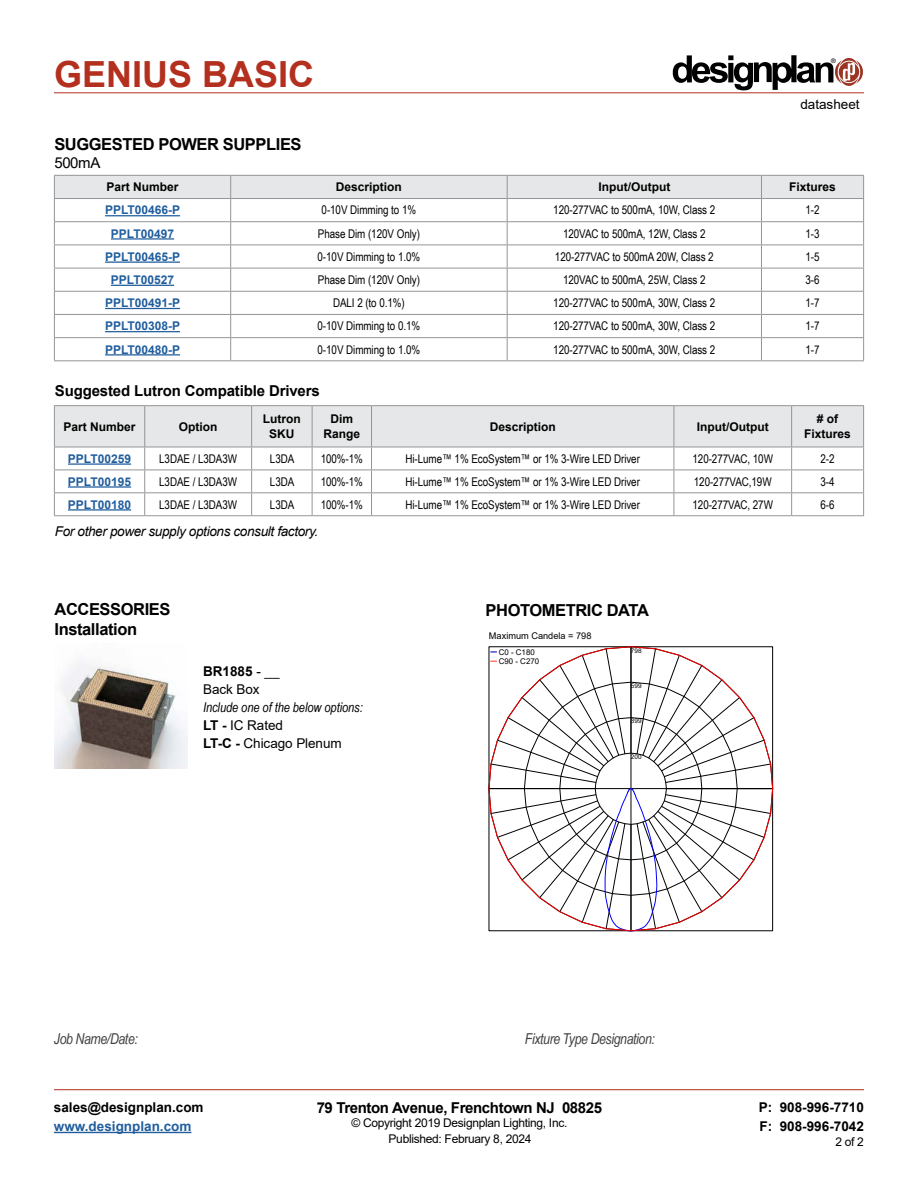
<style>
.page{position:relative;width:918px;height:1188px;background:#fff}
.page>*{position:absolute;margin:0;border:0;box-sizing:border-box;transform-origin:0 0}
.t1{font:700 36px "Arial";color:#b32f1e}
.t2{font:700 16.5px/19.8px "Arial";letter-spacing:-.025em;color:#000}
.t3{font:700 15px "Arial";letter-spacing:-.01em;color:#000}
.t4{font:italic 15px "Arial Narrow";letter-spacing:-.025em;color:#414042}
.t5{font:15px "Arial";letter-spacing:-.025em;color:#000}
.t6{font:13.5px/18px "Arial";letter-spacing:-.005em;color:#000}
.t7{font:700 13.5px/19.5px "Arial";color:#000}
.t8{font:italic 13.5px "Arial";letter-spacing:-.025em;color:#000}
.t9{font:italic 13.5px "Arial Narrow";letter-spacing:-.005em;color:#000}
.t10{font:700 13.5px "Arial";color:#215e9e}
.t11{font:12px "Arial Narrow";letter-spacing:-.005em;color:#000}
.t12{font:700 12px/15px "Arial";color:#000;text-align:center}
.t13{font:700 12px "Arial";color:#215e9e}
.t14{font:12px "Arial";letter-spacing:-.025em;color:#000}
.t15{font:9.15px "Arial";color:#000}
.t16{font:7.95px/8.9px "Arial";color:#000}
.t17{font:6.45px "Arial";letter-spacing:.005em;color:#000}
.t18{font:6.3px "Helvetica";color:#000}
.s1{font-weight:700}
.s2{font-size:13.8px}
</style>
<div class="page">
<hr style="left:54px;top:93px;width:810px;height:1px;background:#b32f1e">
<hr style="left:54px;top:1089px;width:810px;height:1px;background:#b32f1e">
<hr style="left:54px;top:1132px;width:137px;height:1px;background:#215e9e">
<svg style="left:673px;top:55px;width:190px;height:35px"></svg>
<hr style="left:54px;top:515px;width:91px;height:1px;background:#939598">
<hr style="left:145px;top:515px;width:107px;height:1px;background:#939598">
<hr style="left:252px;top:515px;width:60px;height:1px;background:#939598">
<hr style="left:312px;top:515px;width:60px;height:1px;background:#939598">
<hr style="left:372px;top:515px;width:302px;height:1px;background:#939598">
<hr style="left:674px;top:515px;width:118px;height:1px;background:#939598">
<hr style="left:792px;top:515px;width:72px;height:1px;background:#939598">
<svg style="left:54px;top:406px;width:810px;height:109px"></svg>
<hr style="left:54px;top:405px;width:91px;height:1px;background:#939598">
<hr style="left:54px;top:406px;width:1px;height:41px;background:#939598">
<hr style="left:145px;top:405px;width:107px;height:1px;background:#939598">
<hr style="left:252px;top:405px;width:60px;height:1px;background:#939598">
<hr style="left:312px;top:405px;width:60px;height:1px;background:#939598">
<hr style="left:372px;top:405px;width:302px;height:1px;background:#939598">
<hr style="left:674px;top:405px;width:118px;height:1px;background:#939598">
<hr style="left:792px;top:405px;width:72px;height:1px;background:#939598">
<hr style="left:863px;top:406px;width:1px;height:41px;background:#939598">
<hr style="left:68px;top:463px;width:63px;height:2px;background:#215e9e">
<hr style="left:68px;top:486px;width:63px;height:2px;background:#215e9e">
<hr style="left:68px;top:509px;width:63px;height:2px;background:#215e9e">
<hr style="left:54px;top:360px;width:177px;height:1px;background:#939598">
<hr style="left:231px;top:360px;width:276px;height:1px;background:#939598">
<hr style="left:507px;top:360px;width:254px;height:1px;background:#939598">
<hr style="left:761px;top:360px;width:103px;height:1px;background:#939598">
<svg style="left:54px;top:175px;width:810px;height:185px"></svg>
<hr style="left:54px;top:198px;width:177px;height:1px;background:#939598">
<hr style="left:231px;top:198px;width:276px;height:1px;background:#939598">
<hr style="left:507px;top:198px;width:254px;height:1px;background:#939598">
<hr style="left:761px;top:198px;width:103px;height:1px;background:#939598">
<hr style="left:105px;top:215px;width:75px;height:1px;background:#215e9e">
<hr style="left:111px;top:238px;width:63px;height:2px;background:#215e9e">
<hr style="left:105px;top:261px;width:75px;height:2px;background:#215e9e">
<hr style="left:111px;top:285px;width:63px;height:1px;background:#215e9e">
<hr style="left:105px;top:308px;width:75px;height:1px;background:#215e9e">
<hr style="left:105px;top:331px;width:75px;height:1px;background:#215e9e">
<hr style="left:105px;top:354px;width:75px;height:2px;background:#215e9e">
<img style="left:55px;top:661px;width:133px;height:107px">
<svg style="left:490px;top:649px;width:283px;height:282px"></svg>
<h1 class="t1" style="left:54px;top:49px;width:262px">GENIUS BASIC</h1>
<p class="t18" style="left:831px;top:57px;width:6px">®</p>
<h2 class="t2" style="left:54px;top:134px;width:249px">SUGGESTED POWER SUPPLIES</h2>
<p class="t5" style="left:54px;top:152px;width:48px">500mA</p>
<p class="t6" style="left:800px;top:96px;width:61px">datasheet</p>
<p class="t12" style="left:107px;top:180px;width:74px">Part Number</p>
<p class="t12" style="left:336px;top:180px;width:68px">Description</p>
<p class="t12" style="left:598px;top:180px;width:73px">Input/Output</p>
<p class="t12" style="left:789px;top:180px;width:48px">Fixtures</p>
<p class="t13" style="left:105px;top:202px;width:77px">PPLT00466-P</p>
<p class="t11" style="left:322px;top:201px;width:96px">0-10V Dimming to 1%</p>
<p class="t11" style="left:553px;top:201px;width:163px">120-277VAC to 500mA, 10W, Class 2</p>
<p class="t11" style="left:806px;top:201px;width:16px">1-2</p>
<p class="t13" style="left:111px;top:225px;width:65px">PPLT00497</p>
<p class="t11" style="left:318px;top:225px;width:104px">Phase Dim (120V Only)</p>
<p class="t11" style="left:563px;top:225px;width:144px">120VAC to 500mA, 12W, Class 2</p>
<p class="t11" style="left:805px;top:225px;width:16px">1-3</p>
<p class="t13" style="left:105px;top:248px;width:77px">PPLT00465-P</p>
<p class="t11" style="left:318px;top:248px;width:104px">0-10V Dimming to 1.0%</p>
<p class="t11" style="left:555px;top:248px;width:160px">120-277VAC to 500mA 20W, Class 2</p>
<p class="t11" style="left:806px;top:248px;width:16px">1-5</p>
<p class="t13" style="left:111px;top:271px;width:65px">PPLT00527</p>
<p class="t11" style="left:318px;top:271px;width:104px">Phase Dim (120V Only)</p>
<p class="t11" style="left:563px;top:271px;width:144px">120VAC to 500mA, 25W, Class 2</p>
<p class="t11" style="left:805px;top:271px;width:16px">3-6</p>
<p class="t13" style="left:105px;top:295px;width:77px">PPLT00491-P</p>
<p class="t11" style="left:333px;top:294px;width:73px">DALI 2 (to 0.1%)</p>
<p class="t11" style="left:553px;top:294px;width:163px">120-277VAC to 500mA, 30W, Class 2</p>
<p class="t11" style="left:806px;top:294px;width:16px">1-7</p>
<p class="t13" style="left:105px;top:318px;width:77px">PPLT00308-P</p>
<p class="t11" style="left:318px;top:317px;width:104px">0-10V Dimming to 0.1%</p>
<p class="t11" style="left:553px;top:317px;width:163px">120-277VAC to 500mA, 30W, Class 2</p>
<p class="t11" style="left:806px;top:317px;width:16px">1-7</p>
<p class="t13" style="left:105px;top:341px;width:77px">PPLT00480-P</p>
<p class="t11" style="left:318px;top:341px;width:104px">0-10V Dimming to 1.0%</p>
<p class="t11" style="left:553px;top:341px;width:163px">120-277VAC to 500mA, 30W, Class 2</p>
<p class="t11" style="left:806px;top:341px;width:16px">1-7</p>
<p class="t3" style="left:55px;top:380px;width:266px">Suggested Lutron Compatible Drivers</p>
<p class="t12" style="left:64px;top:419px;width:74px">Part Number</p>
<p class="t12" style="left:179px;top:419px;width:40px">Option</p>
<p class="t12" style="left:263px;top:412px;width:39px">Lutron<br>SKU</p>
<p class="t12" style="left:323px;top:412px;width:38px">Dim<br>Range</p>
<p class="t12" style="left:490px;top:419px;width:68px">Description</p>
<p class="t12" style="left:697px;top:419px;width:73px">Input/Output</p>
<p class="t12" style="left:804px;top:412px;width:48px"># of<br>Fixtures</p>
<p class="t13" style="left:68px;top:450px;width:65px">PPLT00259</p>
<p class="t11" style="left:159px;top:450px;width:79px">L3DAE / L3DA3W</p>
<p class="t11" style="left:270px;top:450px;width:26px">L3DA</p>
<p class="t11" style="left:321px;top:450px;width:44px">100%-1%</p>
<p class="t11" style="left:405px;top:450px;width:236px">Hi-Lume™ 1% EcoSystem™ or 1% 3-Wire LED Driver</p>
<p class="t11" style="left:693px;top:450px;width:82px">120-277VAC, 10W</p>
<p class="t11" style="left:821px;top:450px;width:16px">2-2</p>
<p class="t13" style="left:68px;top:473px;width:65px">PPLT00195</p>
<p class="t11" style="left:159px;top:473px;width:79px">L3DAE / L3DA3W</p>
<p class="t11" style="left:270px;top:473px;width:26px">L3DA</p>
<p class="t11" style="left:321px;top:473px;width:44px">100%-1%</p>
<p class="t11" style="left:405px;top:473px;width:236px">Hi-Lume™ 1% EcoSystem™ or 1% 3-Wire LED Driver</p>
<p class="t11" style="left:694px;top:473px;width:79px">120-277VAC,19W</p>
<p class="t11" style="left:821px;top:473px;width:16px">3-4</p>
<p class="t13" style="left:68px;top:496px;width:65px">PPLT00180</p>
<p class="t11" style="left:159px;top:496px;width:79px">L3DAE / L3DA3W</p>
<p class="t11" style="left:270px;top:496px;width:26px">L3DA</p>
<p class="t11" style="left:321px;top:496px;width:44px">100%-1%</p>
<p class="t11" style="left:405px;top:496px;width:236px">Hi-Lume™ 1% EcoSystem™ or 1% 3-Wire LED Driver</p>
<p class="t11" style="left:693px;top:496px;width:82px">120-277VAC, 27W</p>
<p class="t11" style="left:821px;top:496px;width:16px">6-6</p>
<p class="t8" style="left:55px;top:523px;width:265px">For other power supply options consult factory.</p>
<h2 class="t2" style="left:55px;top:600px;width:117px">ACCESSORIES<br>Installation</h2>
<h2 class="t2" style="left:486px;top:600px;width:165px">PHOTOMETRIC DATA</h2>
<p class="t15" style="left:489px;top:630px;width:104px">Maximum Candela = 798</p>
<p class="t16" style="left:499px;top:648px;width:42px">C0 - C180<br>C90 - C270</p>
<p class="t17" style="left:631px;top:646px;width:12px">798</p>
<p class="t6" style="left:203px;top:662px;width:78px"><span class="s1">BR1885</span> - __<br>Back Box</p>
<p class="t9" style="left:203px;top:698px;width:161px">I<span class="s2">nc</span>lude one of the below options:</p>
<p class="t6" style="left:203px;top:716px;width:140px"><span class="s1">LT -</span> IC Rated<br><span class="s1">LT-C -</span> Chicago Plenum</p>
<p class="t17" style="left:631px;top:681px;width:12px">599</p>
<p class="t17" style="left:631px;top:717px;width:12px">399</p>
<p class="t17" style="left:631px;top:752px;width:12px">200</p>
<p class="t4" style="left:54px;top:1028px;width:85px">Job Name/Date:</p>
<p class="t4" style="left:525px;top:1029px;width:132px">Fixture Type Designation:</p>
<p class="t7" style="left:54px;top:1097px;width:151px">sales@designplan.com</p>
<p class="t10" style="left:54px;top:1117px;width:139px">www.designplan.com</p>
<p class="t3" style="left:317px;top:1097px;width:287px">79 Trenton Avenue, Frenchtown NJ 08825</p>
<p class="t14" style="left:351px;top:1115px;width:217px">© Copyright 2019 Designplan Lighting, Inc.</p>
<p class="t7" style="left:759px;top:1097px;width:107px">P: 908-996-7710<br>F: 908-996-7042</p>
<p class="t14" style="left:389px;top:1130px;width:144px">Published: February 8, 2024</p>
<p class="t14" style="left:835px;top:1133px;width:30px">2 of 2</p>
</div>
